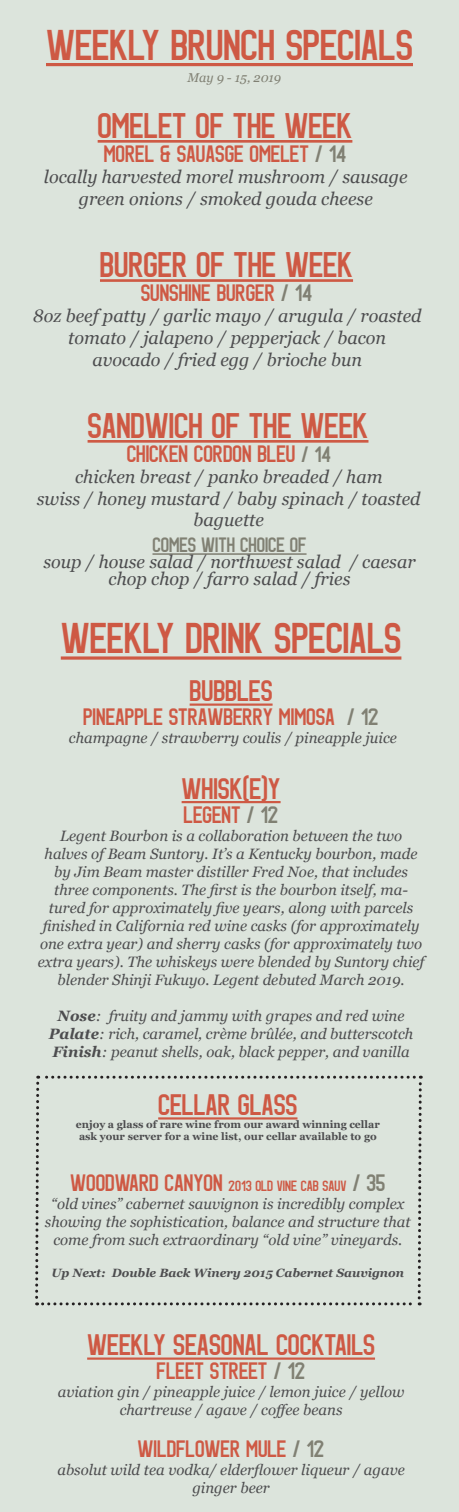
<style>
.page{position:relative;width:459px;height:1512px;background:#dce4dc}
.page>*{position:absolute;margin:0;border:0;box-sizing:border-box;transform-origin:0 0}
.Menu_Item_Title{font:43.5px "Geist";color:#ce5944}
.Section_Title{font:43.5px "Geist";color:#ce5944}
.Menu_Item_Caption{font:36px "Geist";color:#ce5944}
.Menu_Item_Title-2{font:36px "Geist";color:#ce5944}
.Section_Title-2{font:30px "Geist";color:#ce5944}
.Menu_Item_Title-3{font:30px "Geist";color:#ce5944}
.Section_Title-3{font:24px "Geist";color:#ce5944}
.Menu_Item_Title-4{font:24px "Geist";color:#ce5944}
.Menu_Item_Caption-2{font:24px "Geist";color:#ce5944}
.Menu_Item_Caption-3{font:21px "Geist";color:#808073}
.Menu_Item_Caption-4{font:italic 18px/21.6px "Georgia";color:#4d4d4f;text-align:center}
.Section_Title-4{font:italic 15px/18px "Georgia";color:#4d4d4f;text-align:center}
.Menu_Item_Title-5{font:italic 15px/18px "Georgia";color:#4d4d4f;text-align:center}
.Menu_Item_Caption-5{font:italic 12.75px "Georgia";color:#808073}
.Menu_Item_Title-6{font:italic 700 12px "Georgia";color:#4d4d4f}
.Menu_Item_Title-7{font:700 10.5px/12.6px "Georgia";color:#4d4d4f;text-align:center}
.s1{color:#808073}
.s2{font-size:22.5px;color:#808073}
.s3{font-weight:700}
.s4{font-family:"Geist";font-style:normal;font-size:24px;color:#ce5944}
.s5{font-family:"Geist";font-style:normal;color:#ce5944}
.s6{font-family:"Geist";font-style:normal;font-size:24px;color:#808073}
</style>
<div class="page">
<hr style="left:46px;top:63px;width:367px;height:3px;background:#ce5944">
<hr style="left:98px;top:140px;width:254px;height:3px;background:#ce5944">
<hr style="left:100px;top:279px;width:253px;height:3px;background:#ce5944">
<hr style="left:88px;top:440px;width:280px;height:3px;background:#ce5944">
<hr style="left:153px;top:553px;width:154px;height:2px;background:#808073">
<svg style="left:61px;top:656px;width:340px;height:4px"></svg>
<hr style="left:190px;top:704px;width:83px;height:2px;background:#ce5944">
<hr style="left:182px;top:801px;width:99px;height:2px;background:#ce5944">
<hr style="left:87px;top:1358px;width:288px;height:2px;background:#ce5944">
<svg style="left:35px;top:1076px;width:388px;height:229px"></svg>
<p class="Menu_Item_Title" style="left:46px;top:23px;width:368px">WEEKLY BRUNCH SPECIALS</p>
<p class="Menu_Item_Caption-5" style="left:187px;top:70px;width:95px">May 9 - 15, 2019</p>
<p class="Menu_Item_Title-2" style="left:98px;top:107px;width:256px">OMELET OF THE WEEK</p>
<p class="Menu_Item_Title-4" style="left:104px;top:141px;width:244px">MOREL &amp; SAUASGE OMELET <span class="s1">/ 14</span></p>
<p class="Menu_Item_Caption-4" style="left:44px;top:166px;width:365px">locally harvested morel mushroom / sausage green onions / smoked gouda cheese</p>
<p class="Menu_Item_Caption" style="left:100px;top:246px;width:255px">BURGER OF THE WEEK</p>
<p class="Section_Title-3" style="left:141px;top:281px;width:173px">SUNSHINE BURGER <span class="s1">/ 14</span></p>
<p class="Menu_Item_Caption-4" style="left:33px;top:305px;width:390px">8oz beef patty / garlic mayo / arugula / roasted tomato / jalapeno / pepperjack / bacon</p>
<p class="Menu_Item_Caption-4" style="left:92px;top:349px;width:271px">avocado / fried egg / brioche bun</p>
<p class="Menu_Item_Caption" style="left:88px;top:407px;width:282px">SANDWICH OF THE WEEK</p>
<p class="Menu_Item_Caption-2" style="left:127px;top:441px;width:206px">CHICKEN CORDON BLEU <span class="s2">/ 14</span></p>
<p class="Menu_Item_Caption-4" style="left:75px;top:466px;width:309px">chicken breast / panko breaded / ham</p>
<p class="Menu_Item_Caption-4" style="left:37px;top:488px;width:385px">swiss / honey mustard / baby spinach / toasted baguette</p>
<p class="Menu_Item_Caption-3" style="left:153px;top:534px;width:156px">COMES WITH CHOICE OF</p>
<p class="Menu_Item_Caption-4" style="left:43px;top:554px;width:374px;line-height:16.5px">soup / house salad / northwest salad / caesar chop chop / farro salad / fries</p>
<p class="Section_Title" style="left:61px;top:617px;width:342px">WEEKLY DRINK SPECIALS</p>
<p class="Section_Title-2" style="left:190px;top:676px;width:84px">BUBBLES</p>
<p class="Section_Title-3" style="left:83px;top:705px;width:297px">PINEAPPLE STRAWBERRY MIMOSA <span class="s1">/ 12</span></p>
<p class="Section_Title-4" style="left:69px;top:729px;width:330px">champagne / strawberry coulis / pineapple juice</p>
<p class="Section_Title-2" style="left:182px;top:774px;width:100px">WHISK(E)Y</p>
<p class="Section_Title-3" style="left:184px;top:803px;width:96px">LEGENT <span class="s1">/ 12</span></p>
<p class="Section_Title-4" style="left:38px;top:827px;width:388px">Legent Bourbon is a collaboration between the two halves of Beam Suntory. It’s a Kentucky bourbon, made by Jim Beam master distiller Fred Noe, that includes three components. The first is the bourbon itself, ma&shy;tured for approximately five years, along with parcels finished in California red wine casks (for approximately one extra year) and sherry casks (for approximately two extra years). The whiskeys were blended by Suntory chief blender Shinji Fukuyo. Legent debuted March 2019.</p>
<p class="Section_Title-4" style="left:49px;top:1007px;width:366px"><span class="s3">Nose</span>: fruity and jammy with grapes and red wine<br><span class="s3">Palate</span>: rich, caramel, crème brûlée, and butterscotch<br><span class="s3">Finish</span>: peanut shells, oak, black pepper, and vanilla</p>
<p class="Menu_Item_Title-3" style="left:158px;top:1090px;width:141px">CELLAR GLASS</p>
<p class="Menu_Item_Title-7" style="left:76px;top:1118px;width:306px">enjoy a glass of rare wine from our award winning cellar ask your server for a wine list, our cellar available to go</p>
<p class="Menu_Item_Title-5" style="left:45px;top:1177px;width:367px"><span class="s4">WOODWARD CANYON</span> <span class="s5">2013 OLD VINE CAB SAUV</span> <span class="s6">/ 35<br></span>“old vines” cabernet sauvignon is incredibly complex showing the sophistication, balance and structure that come from such extraordinary “old vine” vineyards.</p>
<p class="Menu_Item_Title-6" style="left:52px;top:1265px;width:354px">Up Next: Double Back Winery 2015 Cabernet Sauvignon</p>
<p class="Section_Title-2" style="left:87px;top:1330px;width:289px">WEEKLY SEASONAL COCKTAILS</p>
<p class="Section_Title-3" style="left:157px;top:1359px;width:150px">FLEET STREET <span class="s1">/ 12</span></p>
<p class="Section_Title-4" style="left:58px;top:1383px;width:348px">aviation gin / pineapple juice / lemon juice / yellow chartreuse / agave / coffee beans</p>
<p class="Section_Title-3" style="left:138px;top:1437px;width:188px">WILDFLOWER MULE <span class="s1">/ 12</span></p>
<p class="Section_Title-4" style="left:57px;top:1461px;width:349px">absolut wild tea vodka/ elderflower liqueur / agave ginger beer</p>
</div>
